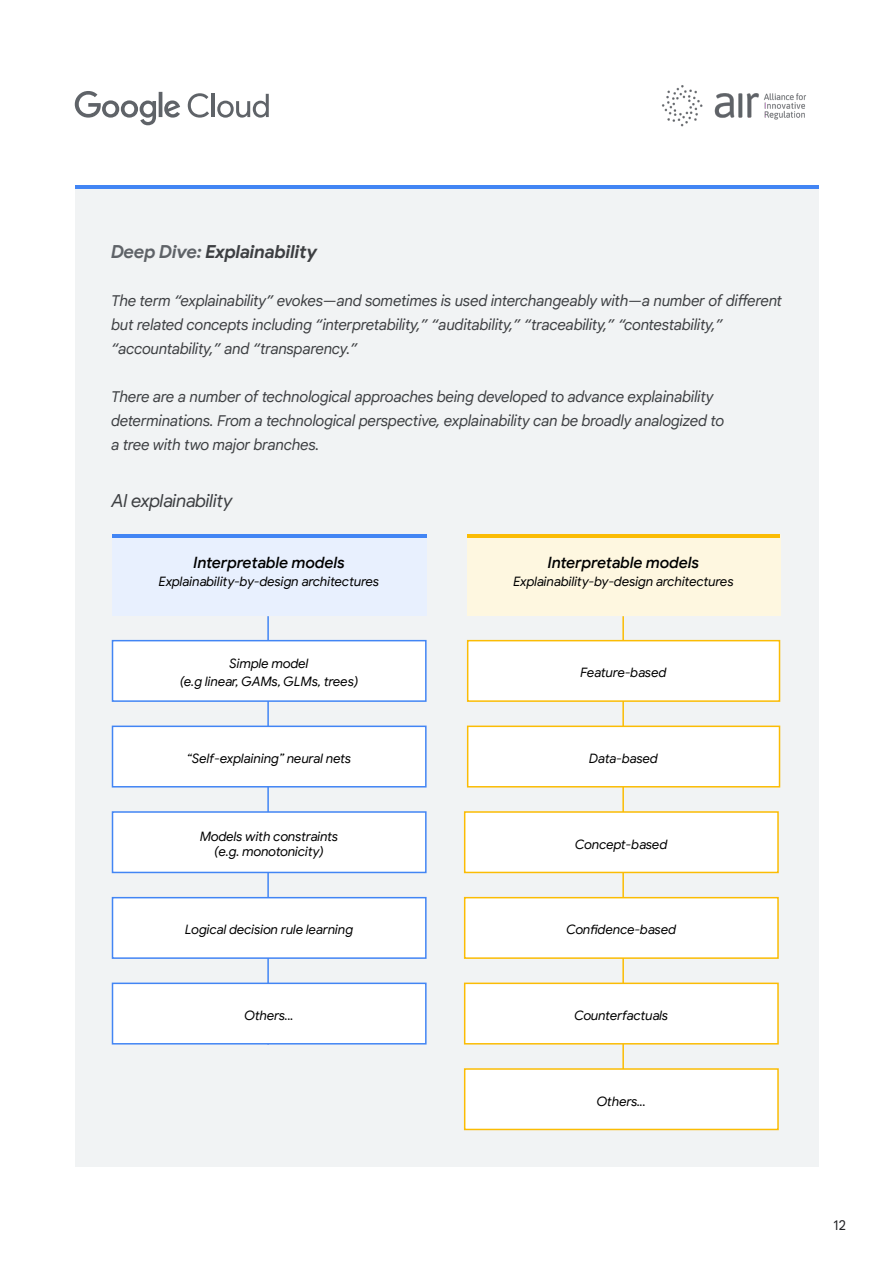
<style>
.page{position:relative;width:893px;height:1263px;background:#fff}
.page>*{position:absolute;margin:0;border:0;box-sizing:border-box;transform-origin:0 0}
.t1{font:italic 700 18px "Google Sans";letter-spacing:-.015em;color:#3d3f42}
.t2{font:italic 18px "Google Sans";letter-spacing:-.015em;color:#3d3f42}
.t3{font:italic 500 15.6px "Google Sans";letter-spacing:-.005em;color:#000}
.t4{font:italic 15px/24px "Google Sans Text";letter-spacing:-.015em;color:#3d3f42}
.t5{font:13.5px "Google Sans Text";color:#202124}
.t6{font:italic 13.05px/18.1px "Google Sans";color:#000;text-align:center}
.s1{color:#5f6368}
</style>
<div class="page">
<svg style="left:75px;top:91px;width:105px;height:34px"></svg>
<svg style="left:188px;top:93px;width:21px;height:25px"></svg>
<hr style="left:212px;top:94px;width:3px;height:23px;background:#5f6368">
<svg style="left:217px;top:94px;width:52px;height:24px"></svg>
<img style="left:661px;top:85px;width:146px;height:41px">
<div style="left:75px;top:188px;width:743px;height:979px;background:#f1f3f4"></div>
<hr style="left:622px;top:616px;width:2px;height:493px;background:#fbbc04">
<hr style="left:267px;top:616px;width:2px;height:428px;background:#4285f4">
<hr style="left:75px;top:185px;width:743px;height:3px;background:#4285f4">
<div style="left:112px;top:534px;width:315px;height:82px;background:#e8f0fe"></div>
<div style="left:467px;top:534px;width:313px;height:82px;background:#fef7e0"></div>
<div style="left:112px;top:641px;width:314px;height:60px;background:#fff"></div>
<div style="left:112px;top:640px;width:315px;height:62px;border:2px solid #4285f4"></div>
<div style="left:112px;top:726px;width:314px;height:61px;background:#fff"></div>
<div style="left:112px;top:725px;width:315px;height:62px;border:2px solid #4285f4"></div>
<div style="left:112px;top:812px;width:314px;height:60px;background:#fff"></div>
<div style="left:112px;top:811px;width:315px;height:62px;border:2px solid #4285f4"></div>
<div style="left:465px;top:812px;width:313px;height:60px;background:#fff"></div>
<div style="left:464px;top:811px;width:315px;height:62px;border:2px solid #fbbc04"></div>
<div style="left:112px;top:898px;width:314px;height:60px;background:#fff"></div>
<div style="left:112px;top:897px;width:315px;height:62px;border:2px solid #4285f4"></div>
<div style="left:465px;top:898px;width:313px;height:60px;background:#fff"></div>
<div style="left:464px;top:897px;width:315px;height:62px;border:2px solid #fbbc04"></div>
<div style="left:112px;top:983px;width:314px;height:61px;background:#fff"></div>
<div style="left:112px;top:982px;width:315px;height:62px;border:2px solid #4285f4"></div>
<div style="left:465px;top:983px;width:313px;height:61px;background:#fff"></div>
<div style="left:464px;top:982px;width:315px;height:62px;border:2px solid #fbbc04"></div>
<div style="left:465px;top:1069px;width:313px;height:60px;background:#fff"></div>
<div style="left:464px;top:1068px;width:315px;height:62px;border:2px solid #fbbc04"></div>
<div style="left:468px;top:641px;width:311px;height:60px;background:#fff"></div>
<div style="left:467px;top:640px;width:313px;height:62px;border:2px solid #fbbc04"></div>
<div style="left:468px;top:726px;width:311px;height:61px;background:#fff"></div>
<div style="left:467px;top:725px;width:313px;height:62px;border:2px solid #fbbc04"></div>
<hr style="left:112px;top:534px;width:315px;height:4px;background:#4285f4">
<hr style="left:468px;top:534px;width:312px;height:4px;background:#fbbc04">
<p class="t1" style="left:111px;top:241px;width:208px"><span class="s1">Deep Dive:</span> Explainability</p>
<p class="t4" style="left:111px;top:289px;width:672px">The term “explainability” evokes—and sometimes is used interchangeably with—a number of different but related concepts including “interpretability,” “auditability,” “traceability,” “contestability,” “accountability,” and “transparency.”</p>
<p class="t4" style="left:111px;top:385px;width:615px">There are a number of technological approaches being developed to advance explainability determinations. From a technological perspective, explainability can be broadly analogized to a tree with two major branches.</p>
<p class="t2" style="left:112px;top:489px;width:122px">AI explainability</p>
<p class="t3" style="left:193px;top:553px;width:153px">Interpretable models</p>
<p class="t6" style="left:159px;top:572px;width:222px">Explainability-by-design architectures</p>
<p class="t6" style="left:180px;top:654px;width:180px">Simple model<br>(e.g linear, GAMs, GLMs, trees)</p>
<p class="t6" style="left:187px;top:749px;width:166px">“Self-explaining” neural nets</p>
<p class="t3" style="left:548px;top:553px;width:153px">Interpretable models</p>
<p class="t6" style="left:513px;top:572px;width:222px">Explainability-by-design architectures</p>
<p class="t6" style="left:581px;top:663px;width:87px">Feature-based</p>
<p class="t6" style="left:589px;top:749px;width:70px">Data-based</p>
<p class="t6" style="left:200px;top:828px;width:140px;line-height:15.6px">Models with constraints (e.g. monotonicity)</p>
<p class="t6" style="left:575px;top:835px;width:94px">Concept-based</p>
<p class="t6" style="left:185px;top:920px;width:170px">Logical decision rule learning</p>
<p class="t6" style="left:566px;top:920px;width:111px">Confidence-based</p>
<p class="t6" style="left:244px;top:1006px;width:51px">Others...</p>
<p class="t6" style="left:574px;top:1006px;width:95px">Counterfactuals</p>
<p class="t6" style="left:597px;top:1092px;width:51px">Others...</p>
<p class="t5" style="left:833px;top:1215px;width:14px">12</p>
</div>
